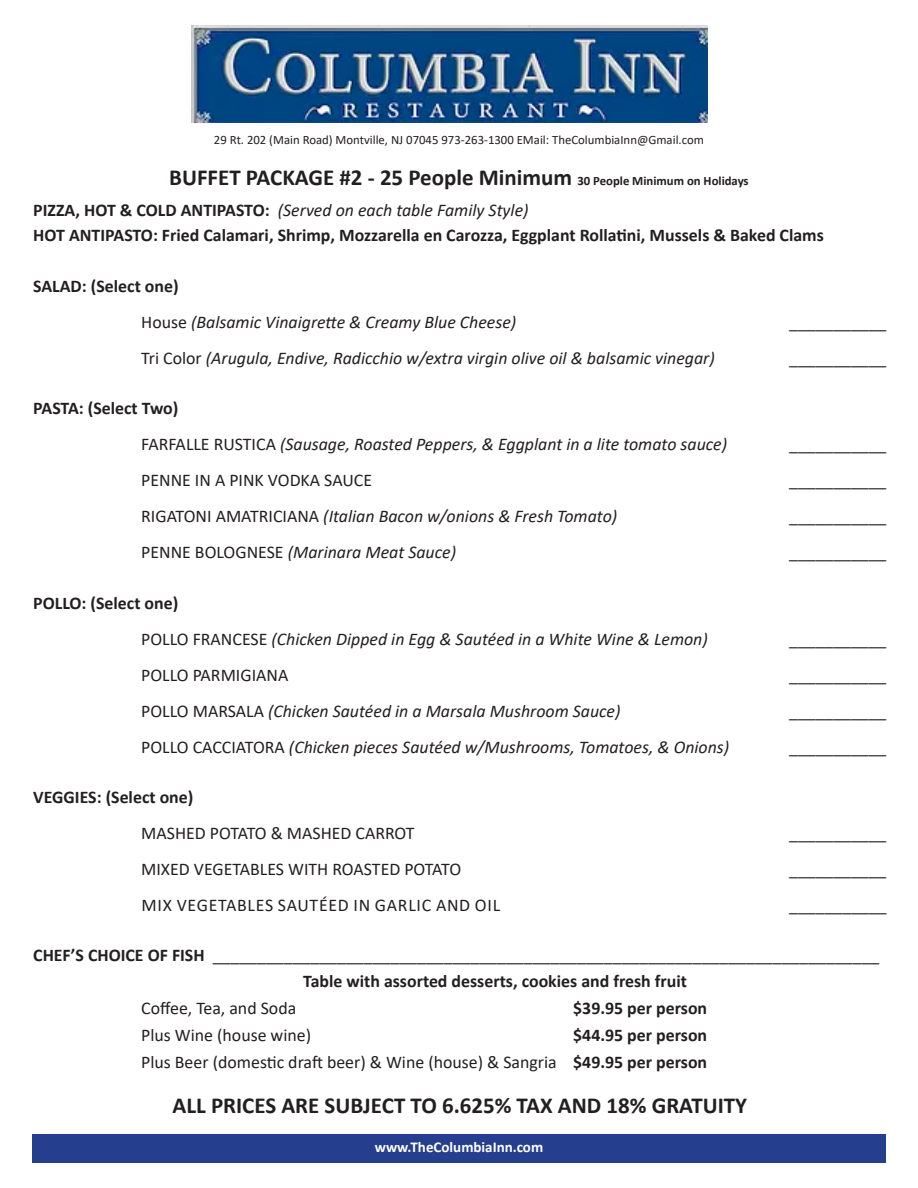
<style>
.page{position:relative;width:918px;height:1188px;background:#fff}
.page>*{position:absolute;margin:0;border:0;box-sizing:border-box;transform-origin:0 0}
.t1{font:700 22.95px "Calibri";color:#231f20}
.t2{font:italic 17.85px "Calibri";color:#231f20}
.t3{font:17.85px "Calibri";color:#231f20}
.t4{font:700 17.85px "Calibri";color:#231f20}
.t5{font:17.85px "Calibri";letter-spacing:.04em;color:#231f20}
.t6{font:700 15px "Calibri";color:#fff}
.t7{font:12.75px "Calibri";color:#231f20}
.s1{font-size:12.75px}
.s2{font-weight:700;font-style:normal}
.s3{font-style:normal}
.s4{font-weight:700}
</style>
<div class="page">
<div style="left:32px;top:1134px;width:854px;height:28px;background:#253f8e"></div>
<img style="left:191px;top:26px;width:516px;height:97px">
<p class="t7" style="left:214px;top:131px;width:492px">29 Rt. 202 (Main Road) Montville, NJ 07045 973-263-1300 EMail: TheColumbiaInn@Gmail.com</p>
<p class="t1" style="left:169px;top:161px;width:581px">BUFFET PACKAGE #2 - 25 People Minimum <span class="s1">30 People Minimum on Holidays</span></p>
<p class="t2" style="left:33px;top:198px;width:497px"><span class="s2">PIZZA, HOT &amp; COLD ANTIPASTO:</span> (Served on each table Family Style)</p>
<p class="t4" style="left:33px;top:223px;width:792px">HOT ANTIPASTO: Fried Calamari, Shrimp, Mozzarella en Carozza, Eggplant Rollatini, Mussels &amp; Baked Clams</p>
<p class="t4" style="left:33px;top:273px;width:147px">SALAD: (Select one)</p>
<p class="t2" style="left:141px;top:310px;width:377px"><span class="s3">House</span> (Balsamic Vinaigrette &amp; Creamy Blue Cheese)</p>
<p class="t3" style="left:789px;top:310px;width:99px">___________</p>
<p class="t2" style="left:141px;top:346px;width:575px"><span class="s3">Tri Color</span> (Arugula, Endive, Radicchio w/extra virgin olive oil &amp; balsamic vinegar)</p>
<p class="t3" style="left:789px;top:346px;width:99px">___________</p>
<p class="t4" style="left:33px;top:396px;width:147px">PASTA: (Select Two)</p>
<p class="t2" style="left:141px;top:432px;width:587px"><span class="s3">FARFALLE RUSTICA</span> (Sausage, Roasted Peppers, &amp; Eggplant in a lite tomato sauce)</p>
<p class="t3" style="left:789px;top:432px;width:99px">___________</p>
<p class="t3" style="left:141px;top:468px;width:232px">PENNE IN A PINK VODKA SAUCE</p>
<p class="t3" style="left:789px;top:468px;width:99px">___________</p>
<p class="t2" style="left:141px;top:504px;width:478px"><span class="s3">RIGATONI AMATRICIANA</span> (Italian Bacon w/onions &amp; Fresh Tomato)</p>
<p class="t3" style="left:789px;top:504px;width:99px">___________</p>
<p class="t2" style="left:141px;top:540px;width:316px"><span class="s3">PENNE BOLOGNESE</span> (Marinara Meat Sauce)</p>
<p class="t3" style="left:789px;top:540px;width:99px">___________</p>
<p class="t4" style="left:33px;top:590px;width:147px">POLLO: (Select one)</p>
<p class="t2" style="left:141px;top:626px;width:568px"><span class="s3">POLLO FRANCESE</span> (Chicken Dipped in Egg &amp; Sautéed in a White Wine &amp; Lemon)</p>
<p class="t3" style="left:789px;top:626px;width:99px">___________</p>
<p class="t3" style="left:141px;top:662px;width:149px">POLLO PARMIGIANA</p>
<p class="t3" style="left:789px;top:662px;width:99px">___________</p>
<p class="t2" style="left:141px;top:698px;width:481px"><span class="s3">POLLO MARSALA</span> (Chicken Sautéed in a Marsala Mushroom Sauce)</p>
<p class="t3" style="left:789px;top:698px;width:99px">___________</p>
<p class="t2" style="left:141px;top:734px;width:590px"><span class="s3">POLLO CACCIATORA</span> (Chicken pieces Sautéed w/Mushrooms, Tomatoes, &amp; Onions)</p>
<p class="t3" style="left:789px;top:734px;width:99px">___________</p>
<p class="t4" style="left:33px;top:785px;width:162px">VEGGIES: (Select one)</p>
<p class="t3" style="left:141px;top:821px;width:275px">MASHED POTATO &amp; MASHED CARROT</p>
<p class="t3" style="left:789px;top:821px;width:99px">___________</p>
<p class="t3" style="left:141px;top:857px;width:321px">MIXED VEGETABLES WITH ROASTED POTATO</p>
<p class="t3" style="left:789px;top:857px;width:99px">___________</p>
<p class="t5" style="left:142px;top:893px;width:360px">MIX VEGETABLES SAUTÉED IN GARLIC AND OIL</p>
<p class="t3" style="left:789px;top:893px;width:99px">___________</p>
<p class="t3" style="left:33px;top:943px;width:848px"><span class="s4">CHEF’S CHOICE OF FISH</span> ___________________________________________________________________________</p>
<p class="t4" style="left:303px;top:968px;width:385px">Table with assorted desserts, cookies and fresh fruit</p>
<p class="t3" style="left:141px;top:995px;width:157px">Coffee, Tea, and Soda</p>
<p class="t4" style="left:573px;top:995px;width:135px">$39.95 per person</p>
<p class="t3" style="left:141px;top:1022px;width:171px">Plus Wine (house wine)</p>
<p class="t4" style="left:573px;top:1022px;width:135px">$44.95 per person</p>
<p class="t3" style="left:141px;top:1049px;width:567px">Plus Beer (domestic draft beer) &amp; Wine (house) &amp; Sangria <span class="s4">$49.95 per person</span></p>
<p class="t1" style="left:173px;top:1089px;width:576px">ALL PRICES ARE SUBJECT TO 6.625% TAX AND 18% GRATUITY</p>
<p class="t6" style="left:375px;top:1136px;width:170px">www.TheColumbiaInn.com</p>
</div>
